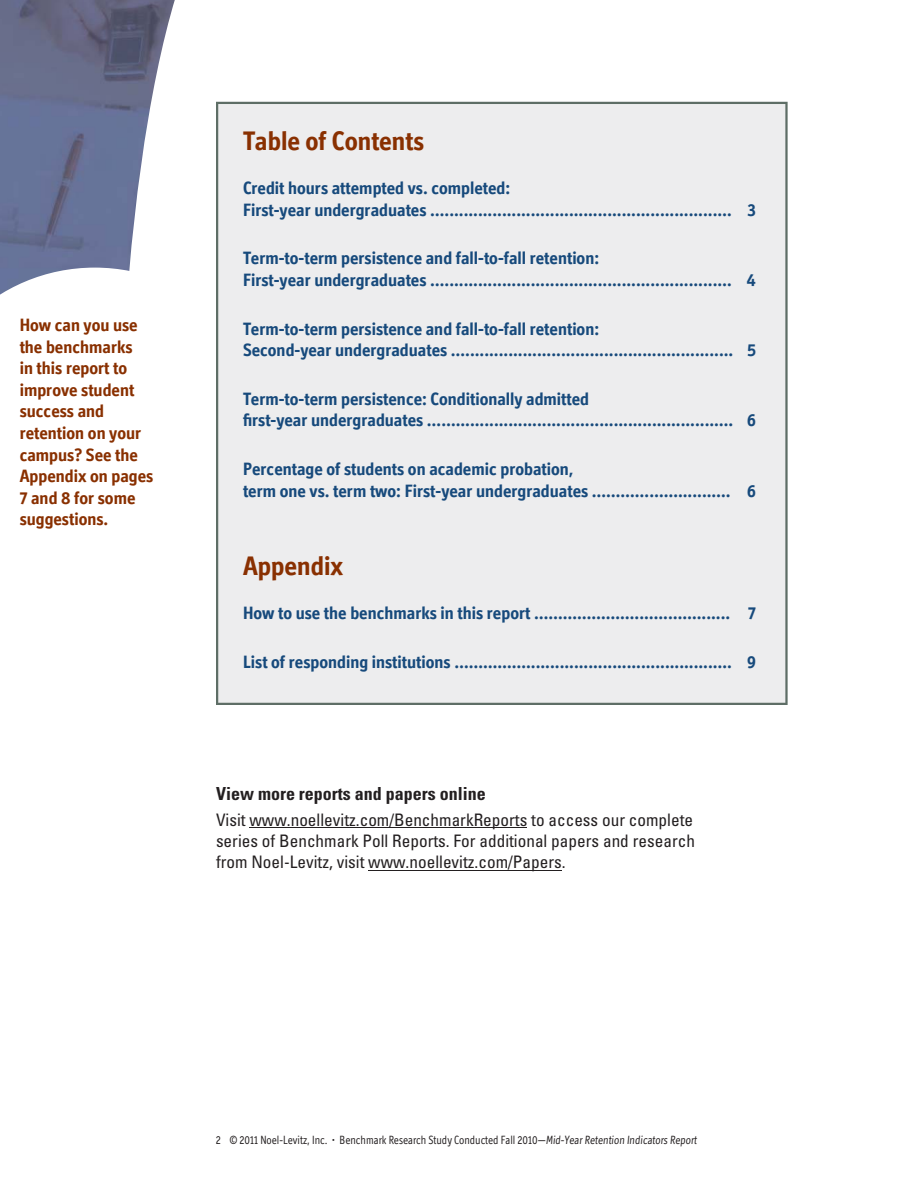
<style>
.page{position:relative;width:918px;height:1188px;background:#fff}
.page>*{position:absolute;margin:0;border:0;box-sizing:border-box;transform-origin:0 0}
.t1{font:700 27px "Officina Display ITC";color:#893001}
.t2{font:700 18px/21.6px "Officina Display ITC";color:#174a7c}
.t3{font:700 18px/21.6px "Officina Display ITC";color:#893001}
.t4{font:700 condensed 18px "Univers";color:#231f20}
.t5{font:condensed 17.25px/21.1px "Univers";color:#231f20;text-align:justify}
.t6{font:12px "Officina Display ITC";color:#231f20;scale:.9 1}
</style>
<div class="page">
<svg style="left:0;top:0;width:119px;height:268px;background:#666e8f"></svg>
<svg style="left:119px;top:0;width:258px;height:828px"></svg>
<svg style="left:0;top:268px;width:216px;height:356px"></svg>
<div style="left:216px;top:102px;width:572px;height:603px;background:#ededee"></div>
<hr style="left:250px;top:827px;width:277px;height:1px;background:#231f20">
<hr style="left:368px;top:870px;width:194px;height:1px;background:#231f20">
<p class="t3" style="left:20px;top:316px;width:135px">How can you use the benchmarks<br>in this report to improve student success and retention on your campus? See the<br>Appendix on pages<br>7 and 8 for some suggestions.</p>
<h1 class="t1" style="left:243px;top:131px;width:183px">Table of Contents</h1>
<p class="t2" style="left:243px;top:179px;width:514px">Credit hours attempted vs. completed:<br>First-year undergraduates ….........................................................… 3</p>
<p class="t2" style="left:243px;top:249px;width:514px">Term-to-term persistence and fall-to-fall retention:<br>First-year undergraduates ….........................................................… 4</p>
<p class="t2" style="left:243px;top:320px;width:514px">Term-to-term persistence and fall-to-fall retention:<br>Second-year undergraduates …........................................................ 5</p>
<p class="t2" style="left:243px;top:390px;width:514px">Term-to-term persistence: Conditionally admitted<br>first-year undergraduates ……......................................................…. 6</p>
<p class="t2" style="left:243px;top:460px;width:514px">Percentage of students on academic probation,<br>term one vs. term two: First-year undergraduates ……………….......…. 6</p>
<h1 class="t1" style="left:243px;top:556px;width:102px">Appendix</h1>
<p class="t2" style="left:243px;top:604px;width:514px">How to use the benchmarks in this report …………………..…..……....... 7</p>
<p class="t2" style="left:243px;top:653px;width:514px">List of responding institutions …………….......................................…. 9</p>
<p class="t4" style="left:216px;top:787px;width:271px">View more reports and papers online</p>
<p class="t5" style="left:216px;top:811px;width:481px">Visit www.noellevitz.com/BenchmarkReports to access our complete series of Benchmark Poll Reports. For additional papers and research from Noel-Levitz, visit www.noellevitz.com/Papers.</p>
<p class="t6" style="left:216px;top:1136px;width:536px">2 © 2011 Noel-Levitz, Inc. • Benchmark Research Study Conducted Fall 2010—Mid-Year Retention Indicators Report</p>
</div>
